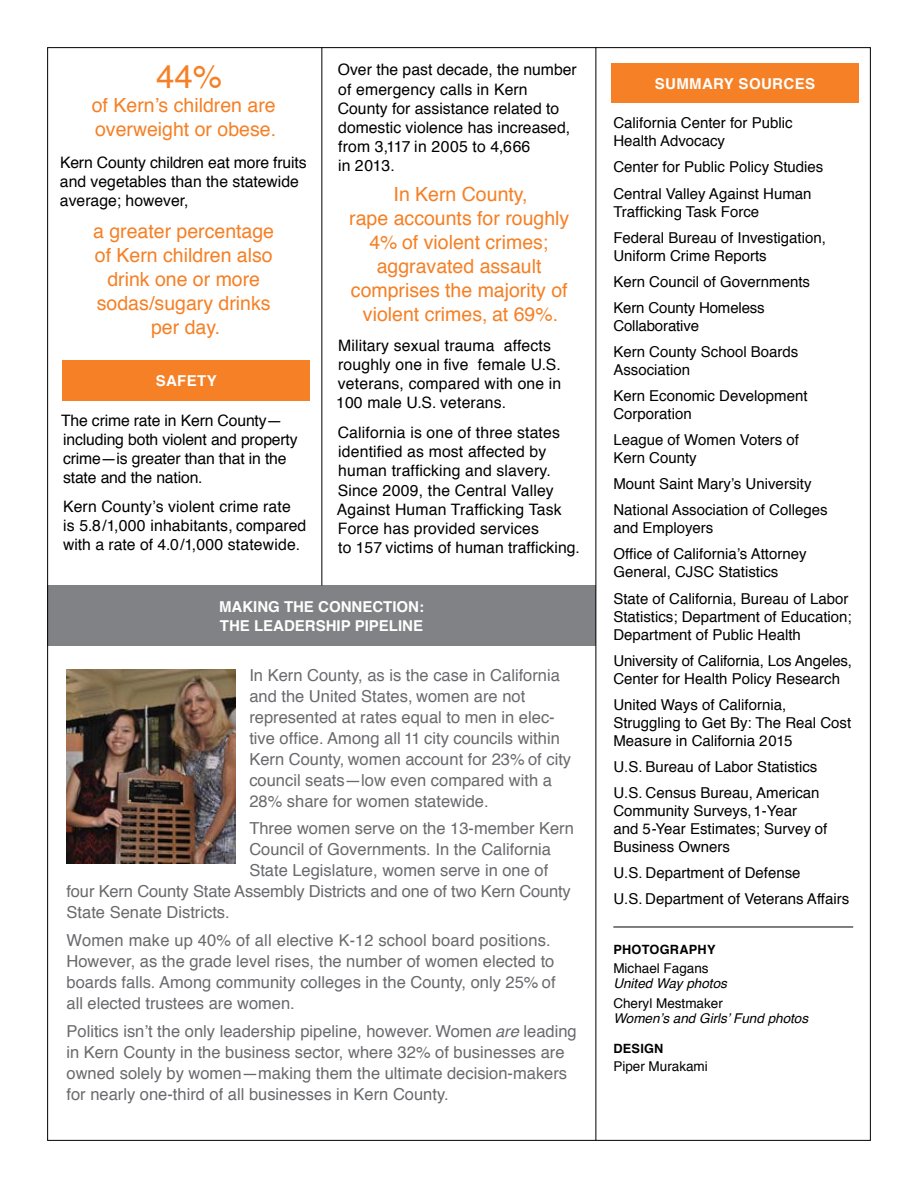
<style>
.page{position:relative;width:918px;height:1188px;background:#fff}
.page>*{position:absolute;margin:0;border:0;box-sizing:border-box;transform-origin:0 0}
.t1{font:33px "Helvetica";color:#f58025}
.t2{font:19.5px/24px "Helvetica";color:#f58025;text-align:center}
.t3{font:16.5px/21px "Helvetica";color:#696a6d}
.t4{font:15.75px/19px "Helvetica";letter-spacing:.01em;color:#000}
.t5{font:15.75px/18.8px "Helvetica";letter-spacing:-.01em;color:#000}
.t6{font:15px/26.1px "Helvetica";color:#000}
.t7{font:700 15px/18.8px "Helvetica";color:#fff}
.t8{font:700 15px "Helvetica";letter-spacing:.025em;color:#fff}
.t9{font:13.5px "Helvetica";color:#000}
.t10{font:italic 13.5px "Helvetica";color:#000}
.t11{font:700 12.75px "Helvetica";letter-spacing:.02em;color:#000}
.s1{font-size:16.2px}
.s2{font-style:italic}
</style>
<div class="page">
<div style="left:47px;top:585px;width:549px;height:61px;background:#808285"></div>
<hr style="left:321px;top:47px;width:1px;height:539px;background:#000">
<hr style="left:596px;top:47px;width:1px;height:1093px;background:#000">
<div style="left:62px;top:360px;width:248px;height:41px;background:#f58025"></div>
<div style="left:611px;top:64px;width:248px;height:39px;background:#f58025"></div>
<hr style="left:613px;top:927px;width:240px;height:1px;background:#000">
<img style="left:67px;top:669px;width:169px;height:195px">
<h1 class="t1" style="left:156px;top:51px;width:68px">44%</h1>
<h2 class="t2" style="left:92px;top:94px;width:186px;text-align:left">of Kern’s children are overweight or obese.</h2>
<p class="t4" style="left:60px;top:154px;width:248px">Kern County children eat more fruits and vegetables than the statewide average; however,</p>
<h2 class="t2" style="left:93px;top:220px;width:183px">a greater percentage of Kern children also drink one or more sodas/sugary drinks per day.</h2>
<p class="t7" style="left:156px;top:372px;width:63px">SAFETY</p>
<p class="t5" style="left:61px;top:412px;width:238px">The crime rate in Kern County— including both violent and property crime—is greater than that in the state and the nation.</p>
<p class="t4" style="left:63px;top:498px;width:245px">Kern County’s violent crime rate is 5.8/1,000 inhabitants, compared with a rate of 4.0/1,000 statewide.</p>
<p class="t4" style="left:338px;top:61px;width:241px">Over the past decade, the number of emergency calls in Kern<br>County for assistance related to domestic violence has increased, from 3,117 in 2005 to 4,666<br>in 2013.</p>
<h2 class="t2" style="left:349px;top:183px;width:222px">In Kern County,<br>rape accounts for roughly<br>4% of violent crimes; aggravated assault comprises the majority of violent crimes, at 69%.</h2>
<p class="t4" style="left:336px;top:337px;width:227px">Military sexual trauma affects roughly one in five female U.S. veterans, compared with one in<br>100 male U.S. veterans.</p>
<p class="t4" style="left:337px;top:424px;width:245px">California is one of three states identified as most affected by human trafficking and slavery.<br>Since 2009, the Central Valley<br>Against Human Trafficking Task<br>Force has provided services<br>to 157 victims of human trafficking.</p>
<p class="t7" style="left:219px;top:598px;width:206px">MAKING THE CONNECTION:<br>THE</p>
<p class="t7" style="left:254px;top:616px;width:159px">LEADERSHIP PIPELINE</p>
<p class="t3" style="left:249px;top:665px;width:323px">In Kern County, as is the case in California and the United States, women are not represented at rates equal to men in elec&shy;tive office. Among all 11 city councils within Kern County, women account for 23% of city council seats—low even compared with a 28% share for women statewide.</p>
<p class="t3" style="left:249px;top:819px;width:326px">Three women serve on the 13-member Kern</p>
<p class="t3" style="left:249px;top:840px;width:303px">Council of Governments. In the California</p>
<p class="t3" style="left:249px;top:861px;width:300px">State Legislature, women serve in one of</p>
<p class="t3" style="left:67px;top:882px;width:506px">four Kern County State Assembly Districts and one of two Kern County</p>
<p class="t3" style="left:67px;top:903px;width:165px">State Senate Districts.</p>
<p class="t3" style="left:67px;top:930px;width:491px">Women make up 40% of all elective <span class="s1">K-12</span> school board positions.<br>However, as the grade level rises, the number of women elected to boards falls. Among community colleges in the County, only 25% of all elected trustees are women.</p>
<p class="t3" style="left:67px;top:1021px;width:512px">Politics isn’t the only leadership pipeline, however. Women <span class="s2">are</span> leading in Kern County in the business sector, where 32% of businesses are owned solely by women—making them the ultimate decision-makers for nearly one-third of all businesses in Kern County.</p>
<p class="t8" style="left:655px;top:72px;width:151px">SUMMARY SOURCES</p>
<p class="t6" style="left:613px;top:115px;width:181px;line-height:18px">California Center for Public<br>Health Advocacy</p>
<p class="t6" style="left:613px;top:155px;width:212px">Center for Public Policy Studies<br>Central Valley Against Human</p>
<p class="t6" style="left:613px;top:199px;width:214px">Trafficking Task Force<br>Federal Bureau of Investigation,</p>
<p class="t6" style="left:613px;top:243px;width:198px">Uniform Crime Reports<br>Kern Council of Governments<br>Kern County Homeless</p>
<p class="t6" style="left:613px;top:313px;width:187px">Collaborative<br>Kern County School Boards</p>
<p class="t6" style="left:613px;top:357px;width:196px">Association<br>Kern Economic Development</p>
<p class="t6" style="left:613px;top:401px;width:187px">Corporation<br>League of Women Voters of</p>
<p class="t6" style="left:613px;top:445px;width:216px">Kern County<br>Mount Saint Mary’s University<br>National Association of Colleges</p>
<p class="t6" style="left:613px;top:515px;width:195px">and Employers<br>Office of California’s Attorney</p>
<p class="t6" style="left:613px;top:560px;width:237px">General, CJSC Statistics<br>State of California, Bureau of Labor</p>
<p class="t6" style="left:613px;top:608px;width:240px;line-height:18px">Statistics; Department of Education;<br>Department of Public Health</p>
<p class="t6" style="left:613px;top:652px;width:240px;line-height:18px">University of California, Los Angeles,<br>Center for Health Policy Research</p>
<p class="t6" style="left:613px;top:696px;width:239px;line-height:18px">United Ways of California,<br>Struggling to Get By: The Real Cost<br>Measure in California 2015</p>
<p class="t6" style="left:613px;top:754px;width:208px">U.S. Bureau of Labor Statistics<br>U.S. Census Bureau, American</p>
<p class="t6" style="left:613px;top:802px;width:215px;line-height:18px">Community Surveys, 1-Year<br>and 5-Year Estimates; Survey of<br>Business Owners</p>
<p class="t6" style="left:613px;top:860px;width:237px">U.S. Department of Defense<br>U.S. Department of Veterans Affairs</p>
<p class="t11" style="left:613px;top:940px;width:104px">PHOTOG RAPHY</p>
<p class="t9" style="left:613px;top:957px;width:97px">Michael Fagans</p>
<p class="t10" style="left:613px;top:972px;width:115px">United Way photos</p>
<p class="t9" style="left:613px;top:993px;width:111px">Cheryl Mestmaker</p>
<p class="t10" style="left:613px;top:1008px;width:196px">Women’s and Girls’ Fund photos</p>
<p class="t11" style="left:613px;top:1038px;width:52px">DESIGN</p>
<p class="t9" style="left:613px;top:1056px;width:96px">Piper Murakami</p>
</div>
